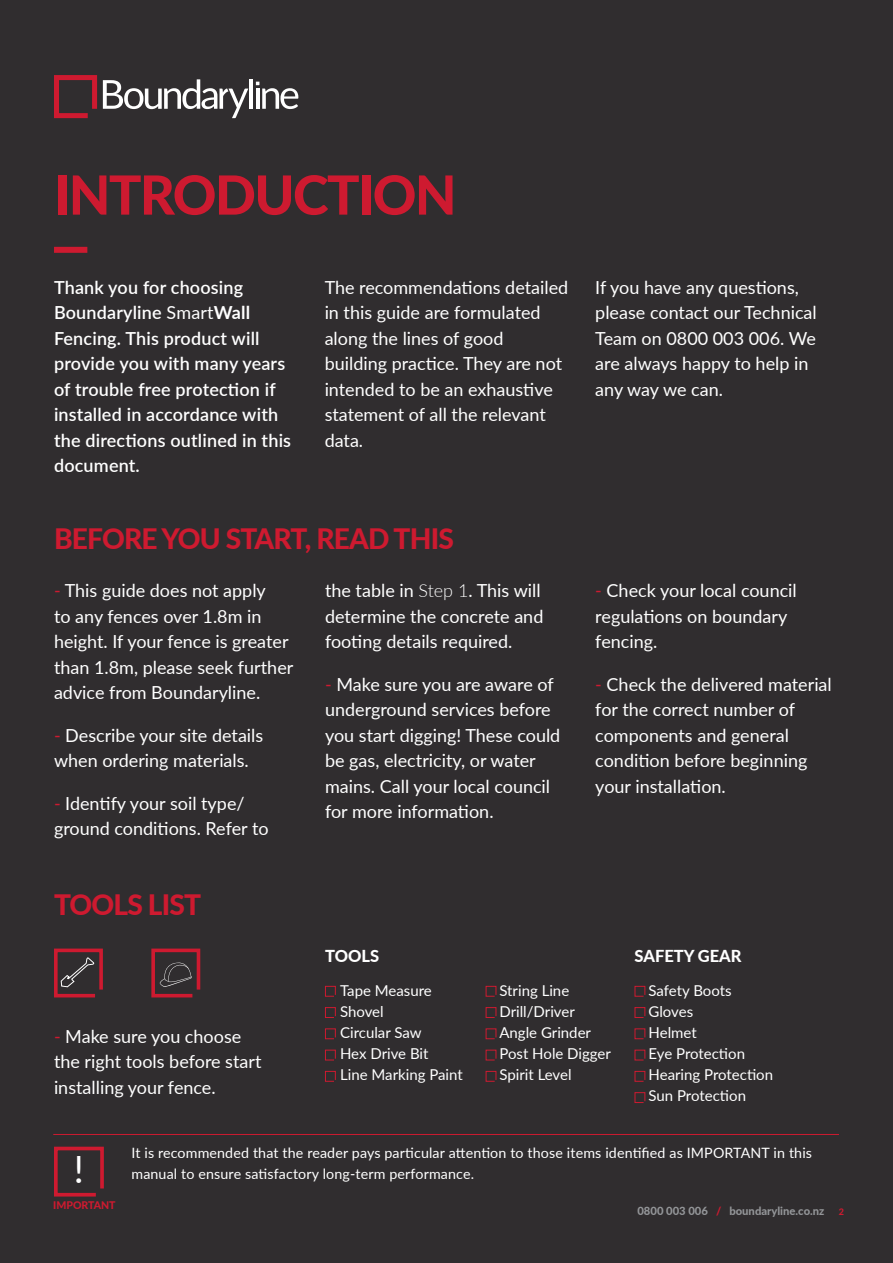
<style>
.page{position:relative;width:893px;height:1263px;background:#302d2f}
.page>*{position:absolute;margin:0;border:0;box-sizing:border-box;transform-origin:0 0}
.t1{font:800 54px "Lato";letter-spacing:-.03em;color:#ce1a30}
.t2{font:37.5px "Lato";color:#fff}
.t3{font:800 28.2px "Lato";letter-spacing:-.03em;color:#ce1a30}
.t4{font:18px/25.5px "Lato";color:#fff}
.t5{font:600 18px/25.5px "Lato";letter-spacing:.01em;color:#fff}
.t6{font:800 16.5px "Lato";color:#fff}
.t7{font:15px/21px "Lato";color:#fff}
.t8{font:14.25px "Lato";letter-spacing:.01em;color:#fff}
.t9{font:800 11.25px "Lato";color:#939598}
.t10{font:800 10.5px "Lato";color:#ce1a30}
.t11{font:800 9px "Lato";color:#ce1a30}
.s1{font-weight:400}
.s2{font-weight:700}
.s3{color:#ce1a30}
.s4{font-weight:300}
</style>
<div class="page">
<div style="left:54px;top:247px;width:33px;height:6px;background:#ce1a30"></div>
<hr style="left:53px;top:1134px;width:786px;height:1px;background:#ce1a30">
<svg style="left:54px;top:75px;width:43px;height:43px"></svg>
<hr style="left:250px;top:79px;width:3px;height:30px;background:#fff">
<svg style="left:256px;top:82px;width:42px;height:27px"></svg>
<svg style="left:103px;top:79px;width:145px;height:39px"></svg>
<svg style="left:54px;top:1146px;width:50px;height:51px"></svg>
<svg style="left:54px;top:948px;width:49px;height:50px"></svg>
<svg style="left:151px;top:948px;width:50px;height:50px"></svg>
<svg style="left:325px;top:985px;width:11px;height:12px"></svg>
<svg style="left:485px;top:985px;width:12px;height:12px"></svg>
<svg style="left:634px;top:985px;width:12px;height:12px"></svg>
<svg style="left:325px;top:1007px;width:11px;height:11px"></svg>
<svg style="left:485px;top:1007px;width:12px;height:11px"></svg>
<svg style="left:634px;top:1007px;width:12px;height:11px"></svg>
<svg style="left:325px;top:1028px;width:11px;height:11px"></svg>
<svg style="left:485px;top:1028px;width:12px;height:11px"></svg>
<svg style="left:634px;top:1028px;width:12px;height:11px"></svg>
<svg style="left:325px;top:1049px;width:11px;height:12px"></svg>
<svg style="left:485px;top:1049px;width:12px;height:12px"></svg>
<svg style="left:634px;top:1049px;width:12px;height:12px"></svg>
<svg style="left:325px;top:1070px;width:11px;height:12px"></svg>
<svg style="left:485px;top:1070px;width:12px;height:12px"></svg>
<svg style="left:634px;top:1070px;width:12px;height:12px"></svg>
<svg style="left:634px;top:1092px;width:12px;height:11px"></svg>
<h1 class="t1" style="left:54px;top:174px;width:404px">INTRODUCTION</h1>
<p class="t5" style="left:54px;top:276px;width:239px">Thank you for choosing<br>Boundaryline <span class="s1">Smart</span><span class="s2">Wall<br></span>Fencing. This product will provide you with many years of trouble free protection if installed in accordance with the directions outlined in this document.</p>
<p class="t4" style="left:325px;top:274px;width:245px">The recommendations detailed in this guide are formulated along the lines of good building practice. They are not intended to be an exhaustive statement of all the relevant data.</p>
<p class="t4" style="left:595px;top:274px;width:223px">If you have any questions, please contact our Technical<br>Team on 0800 003 006. We are always happy to help in any way we can.</p>
<h3 class="t3" style="left:54px;top:528px;width:401px">BEFORE YOU START, READ THIS</h3>
<p class="t4" style="left:54px;top:579px;width:241px"><span class="s3">-</span> This guide does not apply<br>to any fences over 1.8m in height. If your fence is greater than 1.8m, please seek further advice from Boundaryline.</p>
<p class="t4" style="left:54px;top:723px;width:211px"><span class="s3">-</span> Describe your site details when ordering materials.</p>
<p class="t4" style="left:54px;top:789px;width:216px"><span class="s3">-</span> Identify your soil type/ ground conditions. Refer to</p>
<h3 class="t3" style="left:54px;top:894px;width:149px">TOOLS LIST</h3>
<p class="t4" style="left:325px;top:579px;width:220px">the table in <span class="s4">Step 1</span>. This will determine the concrete and footing details required.</p>
<p class="t4" style="left:325px;top:672px;width:237px"><span class="s3">-</span> Make sure you are aware of underground services before you start digging! These could be gas, electricity, or water mains. Call your local council for more information.</p>
<p class="t4" style="left:595px;top:579px;width:203px"><span class="s3">-</span> Check your local council regulations on boundary fencing.</p>
<p class="t4" style="left:595px;top:672px;width:238px"><span class="s3">-</span> Check the delivered material for the correct number of components and general condition before beginning your installation.</p>
<p class="t4" style="left:54px;top:1025px;width:209px"><span class="s3">-</span> Make sure you choose the right tools before start installing your fence.</p>
<p class="t6" style="left:325px;top:949px;width:56px">TOOLS</p>
<p class="t6" style="left:635px;top:949px;width:109px">SAFETY GEAR</p>
<p class="t7" style="left:340px;top:981px;width:124px">Tape Measure<br>Shovel<br>Circular Saw<br>Hex Drive Bit<br>Line Marking Paint</p>
<p class="t7" style="left:499px;top:981px;width:113px">String Line<br>Drill/Driver<br>Angle Grinder<br>Post Hole Digger<br>Spirit Level</p>
<p class="t7" style="left:648px;top:981px;width:126px">Safety Boots<br>Gloves<br>Helmet<br>Eye Protection<br>Hearing Protection<br>Sun Protection</p>
<h2 class="t2" style="left:74px;top:1154px;width:12px">!</h2>
<p class="t10" style="left:53px;top:1201px;width:64px">IMPORTANT</p>
<p class="t8" style="left:131px;top:1143px;width:682px">It is recommended that the reader pays particular attention to those items identified as IMPORTANT in this</p>
<p class="t8" style="left:131px;top:1164px;width:344px">manual to ensure satisfactory long-term performance.</p>
<p class="t9" style="left:637px;top:1206px;width:188px">0800 003 006 <span class="s3">/</span> boundaryline.co.nz</p>
<p class="t11" style="left:839px;top:1208px;width:7px">2</p>
</div>
